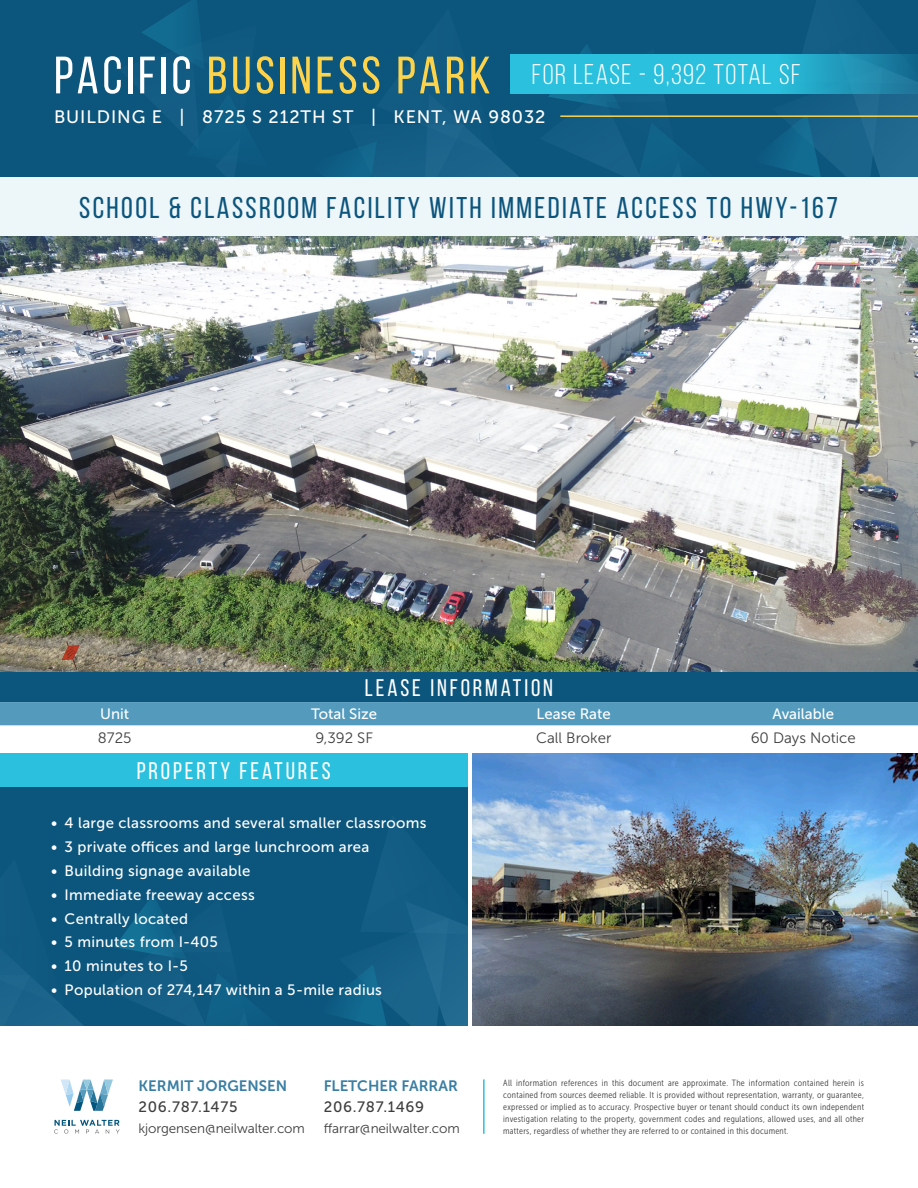
<style>
.page{position:relative;width:918px;height:1188px;background:#fff}
.page>*{position:absolute;margin:0;border:0;box-sizing:border-box;transform-origin:0 0}
.t1{font:52.5px "Bebas Neue";letter-spacing:.07em;color:#fdd34b}
.t2{font:30px "Bebas Neue";letter-spacing:.08em;color:#0c557d}
.t3{font:28.5px "Bebas Neue";letter-spacing:.05em;color:#fff}
.t4{font:24px "Bebas Neue";letter-spacing:.12em;color:#fff}
.t5{font:18px "Museo Sans 500";letter-spacing:.05em;color:#fff}
.t6{font:15px "Museo Sans 500";letter-spacing:.02em;color:#fff}
.t7{font:15px "Museo Sans 300";color:#3e3e3f}
.t8{font:15px "Museo Sans 700";color:#397ea4}
.t9{font:15px "Museo Sans 500";color:#fff}
.t10{font:15px "Museo Sans 500";letter-spacing:.05em;color:#3e3e3f}
.t11{font:13.5px "Museo Sans 300";letter-spacing:-.01em;color:#3e3e3f}
.t12{font:9px/12px "Museo Sans Cond 300";letter-spacing:.03em;color:#3e3e3f;text-align:justify}
.s1{color:#fff}
</style>
<div class="page">
<img style="left:472px;top:753px;width:446px;height:272px">
<div style="left:0;top:0;width:918px;height:177px;background:#0c557d"></div>
<svg style="left:142px;top:0;width:776px;height:177px"></svg>
<hr style="left:560px;top:115px;width:358px;height:2px;background:#fdd34b">
<svg style="left:510px;top:54px;width:408px;height:39px;background:#27b2d0"></svg>
<div style="left:0;top:177px;width:918px;height:59px;background:#edf6f9"></div>
<img style="left:0;top:236px;width:918px;height:436px">
<div style="left:0;top:672px;width:918px;height:30px;background:#0c557d"></div>
<div style="left:0;top:702px;width:918px;height:23px;background:#539abc"></div>
<div style="left:0;top:753px;width:468px;height:34px;background:#2bc1de"></div>
<svg style="left:54px;top:1120px;width:66px;height:14px"></svg>
<svg style="left:61px;top:1080px;width:52px;height:31px"></svg>
<hr style="left:483px;top:1079px;width:2px;height:55px;background:#2bc1de">
<div style="left:0;top:787px;width:468px;height:238px;background:#0c557d"></div>
<svg style="left:0;top:895px;width:468px;height:130px"></svg>
<p class="t1" style="left:54px;top:47px;width:438px"><span class="s1">PACIFIC</span> BUSINESS PARK</p>
<p class="t5" style="left:54px;top:107px;width:493px">BUILDING E | 8725 S 212TH ST | KENT, WA 98032</p>
<p class="t3" style="left:532px;top:59px;width:270px">FOR LEASE - 9,392 total SF</p>
<p class="t2" style="left:79px;top:191px;width:760px">SCHOOL &amp; CLASSROOM FACILITY WITH IMMEDIATE ACCESS TO HWY-167</p>
<p class="t4" style="left:365px;top:675px;width:190px">LEASE INFORMATION</p>
<p class="t6" style="left:100px;top:706px;width:31px">Unit</p>
<p class="t9" style="left:311px;top:706px;width:68px">Total Size</p>
<p class="t9" style="left:537px;top:706px;width:76px">Lease Rate</p>
<p class="t9" style="left:772px;top:706px;width:63px">Available</p>
<p class="t7" style="left:98px;top:729px;width:35px">8725</p>
<p class="t7" style="left:315px;top:729px;width:59px">9,392 SF</p>
<p class="t7" style="left:536px;top:729px;width:77px">Call Broker</p>
<p class="t7" style="left:751px;top:729px;width:107px">60 Days Notice</p>
<p class="t4" style="left:137px;top:758px;width:195px">PROPERTY FEATURES</p>
<p class="t6" style="left:51px;top:815px;width:377px">• 4 large classrooms and several smaller classrooms</p>
<p class="t6" style="left:51px;top:839px;width:320px">• 3 private offices and large lunchroom area</p>
<p class="t6" style="left:51px;top:862px;width:201px">• Building signage available</p>
<p class="t6" style="left:51px;top:886px;width:205px">• Immediate freeway access</p>
<p class="t6" style="left:51px;top:910px;width:138px">• Centrally located</p>
<p class="t6" style="left:51px;top:934px;width:168px">• 5 minutes from I-405</p>
<p class="t6" style="left:51px;top:958px;width:138px">• 10 minutes to I-5</p>
<p class="t6" style="left:51px;top:982px;width:332px">• Population of 274,147 within a 5-mile radius</p>
<p class="t8" style="left:139px;top:1077px;width:150px">KERMIT JORGENSEN</p>
<p class="t10" style="left:139px;top:1098px;width:101px">206.787.1475</p>
<p class="t11" style="left:139px;top:1121px;width:168px">kjorgensen@neilwalter.com</p>
<p class="t8" style="left:324px;top:1077px;width:136px">FLETCHER FARRAR</p>
<p class="t10" style="left:324px;top:1098px;width:102px">206.787.1469</p>
<p class="t11" style="left:324px;top:1121px;width:138px">ffarrar@neilwalter.com</p>
<p class="t12" style="left:503px;top:1077px;width:362px">All information references in this document are approximate. The information contained herein is contained from sources deemed reliable. It is provided without representation, warranty, or guarantee, expressed or implied as to accuracy. Prospective buyer or tenant should conduct its own independent investigation relating to the property, government codes and regulations, allowed uses, and all other matters, regardless of whether they are referred to or contained in this document.</p>
</div>
